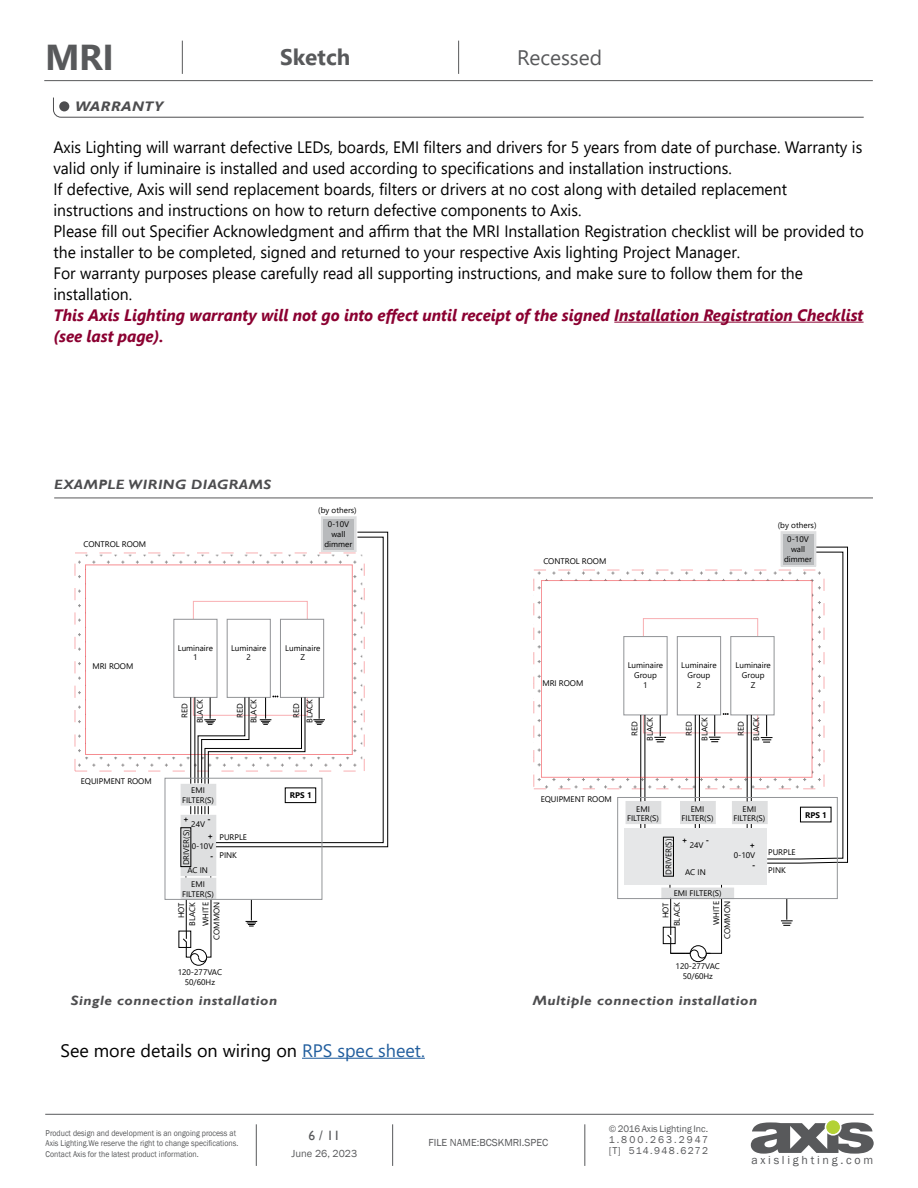
<style>
.page{position:relative;width:918px;height:1188px;background:#fff}
.page>*{position:absolute;margin:0;border:0;box-sizing:border-box;transform-origin:0 0}
.t1{font:700 36px "Segoe UI";color:#58595b}
.t2{font:700 22.5px "Segoe UI";color:#58595b}
.t3{font:21px "Segoe UI";color:#58595b}
.t4{font:18px "Segoe UI";color:#000}
.t5{font:16.5px/21px "Segoe UI";color:#000;scale:.95 1}
.t6{font:italic 700 16.5px/21px "Segoe UI";color:#8b0031;scale:.95 1}
.t7{font:italic 700 13.5px "Gill Sans";letter-spacing:.03em;color:#4d4d4f;scale:1.11 1}
.t8{font:italic 700 13.5px "Segoe UI";letter-spacing:.03em;color:#4d4d4f;scale:1.11 1}
.t9{font:13.5px "Gill Sans";color:#58595b}
.t10{font:12px "Franklin Gothic";letter-spacing:.225em;color:#58595b}
.t11{font:10.5px "Franklin Gothic";color:#58595b}
.t12{font:10.2px/11.2px "Franklin Gothic";letter-spacing:.14em;color:#58595b}
.t13{font:9.75px "Franklin Gothic";color:#58595b}
.t14{font:8.7px/10.5px "Franklin Gothic";color:#58595b;scale:.9 1}
.t15{font:8.1px/9.8px "Segoe UI";color:#000;text-align:center}
.t16{font:700 8.1px/17.5px "Segoe UI";color:#000}
.s1{color:#215e9e}
</style>
<div class="page">
<hr style="left:44px;top:80px;width:829px;height:1px;background:#58595b">
<hr style="left:458px;top:41px;width:1px;height:33px;background:#58595b">
<hr style="left:182px;top:41px;width:1px;height:33px;background:#58595b">
<hr style="left:45px;top:1114px;width:829px;height:1px;background:#58595b">
<hr style="left:585px;top:1124px;width:1px;height:42px;background:#58595b">
<hr style="left:392px;top:1124px;width:1px;height:42px;background:#58595b">
<hr style="left:256px;top:1124px;width:1px;height:42px;background:#58595b">
<svg style="left:751px;top:1122px;width:123px;height:32px"></svg>
<div style="left:827px;top:1121px;width:12px;height:12px;background:#b3d235;border-radius:50%"></div>
<div style="left:827px;top:1121px;width:12px;height:13px;border:1px solid #b3d235;border-radius:50%"></div>
<hr style="left:614px;top:322px;width:250px;height:1px;background:#8b0031">
<svg style="left:53px;top:97px;width:811px;height:21px"></svg>
<div style="left:59px;top:101px;width:10px;height:10px;background:#4d4d4f;border-radius:50%"></div>
<div style="left:181px;top:784px;width:35px;height:21px;background:#dedfe0"></div>
<div style="left:181px;top:878px;width:35px;height:21px;background:#dedfe0"></div>
<div style="left:321px;top:517px;width:35px;height:34px;background:#dedfe0"></div>
<div style="left:323px;top:519px;width:31px;height:31px;background:#b8babc"></div>
<svg style="left:216px;top:531px;width:172px;height:317px"></svg>
<svg style="left:215px;top:536px;width:169px;height:307px"></svg>
<svg style="left:246px;top:900px;width:11px;height:27px"></svg>
<svg style="left:74px;top:552px;width:293px;height:232px"></svg>
<div style="left:181px;top:815px;width:35px;height:61px;background:#dedfe0"></div>
<div style="left:186px;top:899px;width:25px;height:59px;border:1px solid #000"></div>
<div style="left:190px;top:949px;width:17px;height:17px;border:1px solid #000;border-radius:50%"></div>
<svg style="left:178px;top:930px;width:29px;height:32px"></svg>
<div style="left:165px;top:778px;width:157px;height:122px;border:1px solid #939598"></div>
<div style="left:285px;top:787px;width:31px;height:16px;border:1px solid #000"></div>
<svg style="left:190px;top:806px;width:19px;height:8px"></svg>
<div style="left:781px;top:532px;width:35px;height:34px;background:#dedfe0"></div>
<div style="left:783px;top:534px;width:31px;height:31px;background:#b8babc"></div>
<div style="left:662px;top:888px;width:72px;height:11px;background:#dedfe0"></div>
<div style="left:690px;top:945px;width:17px;height:17px;border:1px solid #000;border-radius:50%"></div>
<svg style="left:533px;top:546px;width:315px;height:318px"></svg>
<svg style="left:781px;top:899px;width:12px;height:27px"></svg>
<svg style="left:662px;top:899px;width:60px;height:60px"></svg>
<div style="left:617px;top:797px;width:221px;height:102px;border:1px solid #939598"></div>
<svg style="left:534px;top:570px;width:290px;height:219px"></svg>
<div style="left:624px;top:828px;width:143px;height:57px;background:#e6e7e8"></div>
<div style="left:663px;top:837px;width:11px;height:40px;border:1px solid #000"></div>
<hr style="left:54px;top:498px;width:818px;height:1px;background:#58595b">
<hr style="left:302px;top:1058px;width:123px;height:1px;background:#215e9e">
<h1 class="t1" style="left:45px;top:24px;width:70px">MRI</h1>
<h2 class="t2" style="left:280px;top:36px;width:72px">Sketch</h2>
<p class="t3" style="left:517px;top:38px;width:86px">Recessed</p>
<p class="t8" style="left:75px;top:94px;width:81px">WARRANTY</p>
<p class="t5" style="left:53px;top:135px;width:855px">Axis Lighting will warrant defective LEDs, boards, EMI filters and drivers for 5 years from date of purchase. Warranty is valid only if luminaire is installed and used according to specifications and installation instructions.<br>If defective, Axis will send replacement boards, filters or drivers at no cost along with detailed replacement instructions and instructions on how to return defective components to Axis.<br>Please fill out Specifier Acknowledgment and affirm that the MRI Installation Registration checklist will be provided to the installer to be completed, signed and returned to your respective Axis lighting Project Manager.<br>For warranty purposes please carefully read all supporting instructions, and make sure to follow them for the installation.</p>
<p class="t6" style="left:53px;top:302px;width:854px">This Axis Lighting warranty will not go into effect until receipt of the signed Installation Registration Checklist (see last page).</p>
<p class="t7" style="left:54px;top:476px;width:197px">EXAMPLE WIRING DIAGRAMS</p>
<p class="t15" style="left:84px;top:539px;width:64px">CONTROL ROOM</p>
<p class="t15" style="left:318px;top:505px;width:40px">(by others)</p>
<p class="t15" style="left:324px;top:519px;width:29px">0-10V wall dimmer</p>
<p class="t15" style="left:92px;top:660px;width:42px">MRI ROOM</p>
<p class="t15" style="left:81px;top:776px;width:72px">EQUIPMENT ROOM</p>
<p class="t15" style="left:178px;top:642px;width:37px">Luminaire<br>1</p>
<p class="t15" style="left:231px;top:642px;width:37px">Luminaire<br>2</p>
<p class="t15" style="left:285px;top:642px;width:37px">Luminaire<br>Z</p>
<p class="t15" style="left:176px;top:723px;width:25px;line-height:15.5px;rotate:-90deg">RED<br>BLACK</p>
<p class="t15" style="left:232px;top:723px;width:25px;line-height:14px;rotate:-90deg">RED<br>BLACK</p>
<p class="t15" style="left:289px;top:723px;width:25px;line-height:13px;rotate:-90deg">RED<br>BLACK</p>
<p class="t15" style="left:182px;top:785px;width:33px">EMI<br>FILTER(S)</p>
<p class="t16" style="left:183px;top:810px;width:7px">+</p>
<p class="t15" style="left:191px;top:818px;width:15px">24V</p>
<p class="t16" style="left:207px;top:810px;width:8px">- +</p>
<p class="t15" style="left:192px;top:841px;width:23px">0-10V</p>
<p class="t16" style="left:210px;top:847px;width:5px">-</p>
<p class="t15" style="left:181px;top:865px;width:38px;rotate:-90deg">DRIVER(S)</p>
<p class="t15" style="left:220px;top:831px;width:29px">PURPLE</p>
<p class="t15" style="left:219px;top:849px;width:19px">PINK</p>
<p class="t15" style="left:187px;top:864px;width:22px">AC IN</p>
<p class="t15" style="left:182px;top:879px;width:33px">EMI<br>FILTER(S)</p>
<p class="t15" style="left:175px;top:926px;width:25px;line-height:11.1px;text-align:right;rotate:-90deg">HOT<br>BLACK</p>
<p class="t15" style="left:211px;top:940px;width:39px;rotate:-90deg">COMMON</p>
<p class="t15" style="left:200px;top:926px;width:25px;rotate:-90deg">WHITE</p>
<p class="t15" style="left:178px;top:967px;width:46px">120-277VAC<br>50/60Hz</p>
<p class="t16" style="left:290px;top:786px;width:23px">RPS 1</p>
<p class="t15" style="left:543px;top:556px;width:64px">CONTROL ROOM</p>
<p class="t15" style="left:778px;top:520px;width:40px">(by others)</p>
<p class="t15" style="left:784px;top:534px;width:29px">0-10V wall dimmer</p>
<p class="t15" style="left:542px;top:678px;width:43px">MRI ROOM</p>
<p class="t15" style="left:628px;top:659px;width:37px">Luminaire<br>Group<br>1</p>
<p class="t15" style="left:681px;top:659px;width:37px">Luminaire<br>Group<br>2</p>
<p class="t15" style="left:736px;top:659px;width:37px">Luminaire<br>Group<br>Z</p>
<p class="t15" style="left:626px;top:741px;width:25px;line-height:15.5px;rotate:-90deg">RED<br>BLACK</p>
<p class="t15" style="left:681px;top:741px;width:25px;line-height:15.5px;rotate:-90deg">RED<br>BLACK</p>
<p class="t15" style="left:732px;top:741px;width:25px;line-height:15.5px;rotate:-90deg">RED<br>BLACK</p>
<p class="t15" style="left:541px;top:794px;width:73px">EQUIPMENT ROOM</p>
<p class="t15" style="left:627px;top:803px;width:33px">EMI<br>FILTER(S)</p>
<p class="t15" style="left:682px;top:803px;width:33px">EMI<br>FILTER(S)</p>
<p class="t15" style="left:733px;top:803px;width:33px">EMI<br>FILTER(S)</p>
<p class="t15" style="left:663px;top:875px;width:38px;rotate:-90deg">DRIVER(S)</p>
<p class="t16" style="left:682px;top:831px;width:7px">+</p>
<p class="t16" style="left:706px;top:831px;width:5px">-</p>
<p class="t15" style="left:690px;top:840px;width:15px">24V</p>
<p class="t15" style="left:685px;top:866px;width:22px">AC IN</p>
<p class="t16" style="left:750px;top:836px;width:7px">+</p>
<p class="t15" style="left:734px;top:850px;width:23px">0-10V</p>
<p class="t16" style="left:752px;top:856px;width:5px">-</p>
<p class="t15" style="left:768px;top:847px;width:29px">PURPLE</p>
<p class="t15" style="left:768px;top:865px;width:19px">PINK</p>
<p class="t15" style="left:674px;top:888px;width:49px">EMI FILTER(S)</p>
<p class="t15" style="left:659px;top:926px;width:25px;line-height:11.2px;text-align:right;rotate:-90deg">HOT<br>BLACK</p>
<p class="t15" style="left:711px;top:925px;width:25px;rotate:-90deg">WHITE</p>
<p class="t15" style="left:722px;top:939px;width:39px;rotate:-90deg">COMMON</p>
<p class="t15" style="left:676px;top:961px;width:46px">120-277VAC<br>50/60Hz</p>
<p class="t16" style="left:805px;top:805px;width:23px">RPS 1</p>
<p class="t7" style="left:71px;top:993px;width:188px">Single connection installation</p>
<p class="t7" style="left:533px;top:993px;width:204px">Multiple connection installation</p>
<p class="t4" style="left:60px;top:1033px;width:366px">See more details on wiring on <span class="s1">RPS spec sheet.</span></p>
<p class="t14" style="left:46px;top:1128px;width:216px">Product design and development is an ongoing process at<br>Axis Lighting.We reserve the right to change specifications.<br>Contact Axis for the latest product information.</p>
<p class="t9" style="left:309px;top:1127px;width:33px">6 / 11</p>
<p class="t11" style="left:292px;top:1147px;width:67px">June 26, 2023</p>
<p class="t11" style="left:428px;top:1136px;width:121px">FILE NAME:BCSKMRI.SPEC</p>
<p class="t13" style="left:609px;top:1122px;width:101px">© 2016 Axis Lighting Inc.</p>
<p class="t12" style="left:609px;top:1134px;width:101px">1.800.263.2947 [T] 514.948.6272</p>
<p class="t10" style="left:751px;top:1152px;width:123px">axislighting.com</p>
</div>
